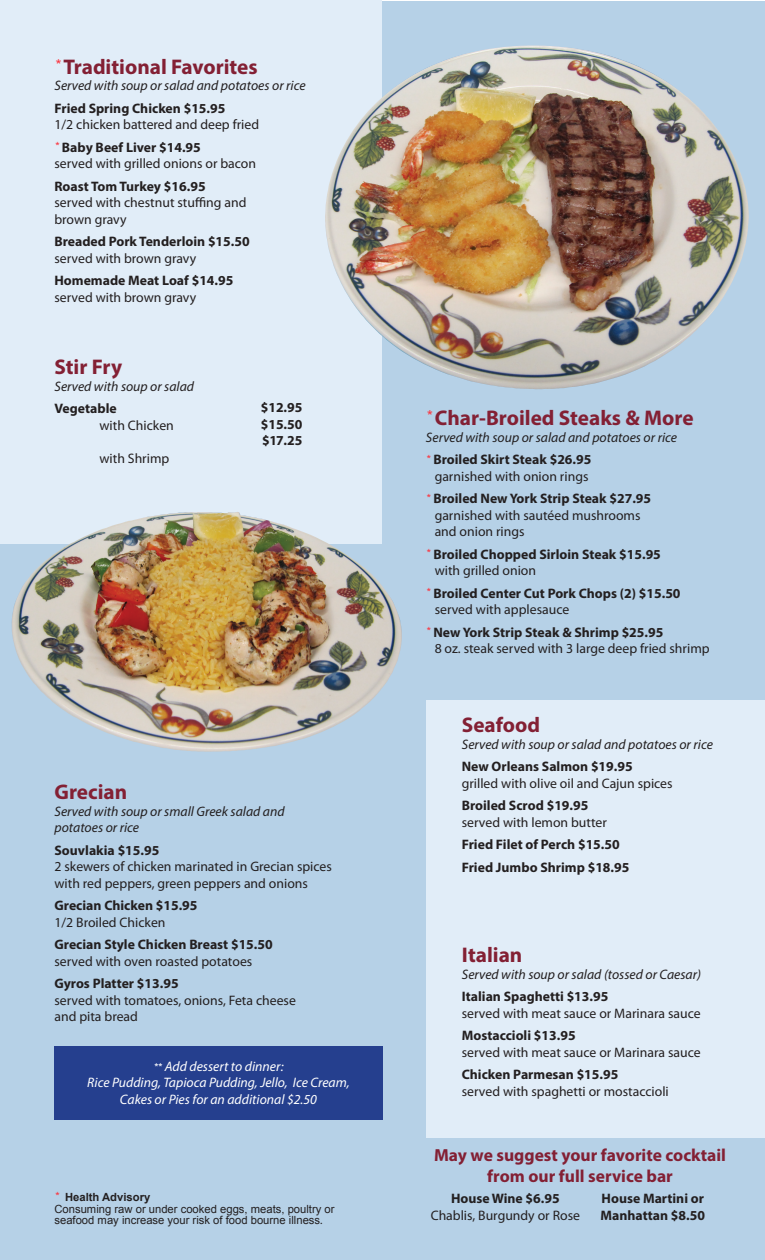
<style>
.page{position:relative;width:765px;height:1260px;background:#fff}
.page>*{position:absolute;margin:0;border:0;box-sizing:border-box;transform-origin:0 0}
.t1{font:700 21.25px "Myriad Pro";color:#832034}
.t2{font:700 17.5px "Myriad Pro";color:#832034}
.t3{font:13.75px/16.5px "Myriad Pro";color:#231f20}
.t4{font:700 13.75px "Myriad Pro";color:#231f20}
.t5{font:italic 13.75px "Myriad Pro";color:#231f20}
.t6{font:italic 13.75px "Myriad Pro";color:#fff}
.t7{font:11.25px/11.2px "Arial";color:#231f20}
.t8{font:700 11.25px "Arial";color:#231f20}
.s1{font-family:"Arial";font-weight:400;font-style:italic;font-size:11.25px;color:#fb333e}
.s2{font-family:"Arial";font-size:11px}
.s3{font-weight:400;font-style:italic;color:#fb333e}
.s4{font-family:"Myriad Pro"}
</style>
<div class="page">
<div style="left:0;top:1px;width:765px;height:1259px;background:#b6d1e7"></div>
<div style="left:0;top:0;width:381px;height:544px;background:#e1edf8"></div>
<div style="left:426px;top:700px;width:339px;height:438px;background:#e1edf8"></div>
<img style="left:325px;top:46px;width:424px;height:343px">
<img style="left:11px;top:512px;width:391px;height:240px">
<div style="left:54px;top:1046px;width:329px;height:74px;background:#253f8e"></div>
<p class="t1" style="left:54px;top:53px;width:205px"><sup>*</sup> Traditional Favorites</p>
<p class="t5" style="left:54px;top:77px;width:253px">Served with soup or salad and potatoes or rice</p>
<p class="t4" style="left:54px;top:99px;width:172px">Fried Spring Chicken $15.95</p>
<p class="t3" style="left:54px;top:116px;width:206px">1/2 chicken battered and deep fried</p>
<p class="t4" style="left:54px;top:138px;width:148px"><span class="s1">*</span> Baby Beef Liver $14.95</p>
<p class="t3" style="left:54px;top:155px;width:203px">served with grilled onions or bacon</p>
<p class="t4" style="left:54px;top:177px;width:153px">Roast Tom Turkey $16.95</p>
<p class="t3" style="left:54px;top:194px;width:194px">served with chestnut stuffing and</p>
<p class="t3" style="left:54px;top:211px;width:74px">brown gravy</p>
<p class="t4" style="left:54px;top:233px;width:197px">Breaded Pork Tenderloin $15.50</p>
<p class="t3" style="left:54px;top:250px;width:143px">served with brown gravy</p>
<p class="t4" style="left:54px;top:272px;width:180px">Homemade Meat Loaf $14.95</p>
<p class="t3" style="left:54px;top:289px;width:143px">served with brown gravy</p>
<p class="t1" style="left:54px;top:353px;width:69px">Stir Fry</p>
<p class="t5" style="left:54px;top:378px;width:141px">Served with soup or salad</p>
<p class="t4" style="left:54px;top:400px;width:64px">Vegetable</p>
<p class="t3" style="left:99px;top:417px;width:76px">with Chicken</p>
<p class="t3" style="left:99px;top:450px;width:71px">with Shrimp</p>
<p class="t4" style="left:261px;top:398px;width:43px">$12.95</p>
<p class="t4" style="left:261px;top:415px;width:43px">$15.50</p>
<p class="t4" style="left:262px;top:431px;width:42px">$17.25</p>
<p class="t1" style="left:54px;top:778px;width:74px">Grecian</p>
<p class="t5" style="left:54px;top:802px;width:232px">Served with soup or small Greek salad and</p>
<p class="t5" style="left:54px;top:819px;width:86px">potatoes or rice</p>
<p class="t4" style="left:54px;top:841px;width:106px">Souvlakia $15.95</p>
<p class="t3" style="left:54px;top:858px;width:279px">2 skewers of chicken marinated in Grecian spices with red peppers, green peppers and onions</p>
<p class="t4" style="left:54px;top:896px;width:145px">Grecian Chicken $15.95</p>
<p class="t3" style="left:54px;top:913px;width:113px">1/2 Broiled Chicken</p>
<p class="t4" style="left:54px;top:935px;width:220px">Grecian Style Chicken Breast $15.50</p>
<p class="t3" style="left:54px;top:952px;width:199px">served with oven roasted potatoes</p>
<p class="t4" style="left:54px;top:974px;width:126px">Gyros Platter $13.95</p>
<p class="t3" style="left:54px;top:991px;width:243px">served with tomatoes, onions, Feta cheese</p>
<p class="t3" style="left:54px;top:1008px;width:85px">and pita bread</p>
<p class="t6" style="left:153px;top:1058px;width:132px"><span class="s2">**</span> Add dessert to dinner:</p>
<p class="t6" style="left:87px;top:1074px;width:264px">Rice Pudding, Tapioca Pudding, Jello, Ice Cream,</p>
<p class="t6" style="left:120px;top:1091px;width:199px">Cakes or Pies for an additional $2.50</p>
<p class="t8" style="left:54px;top:1190px;width:97px"><span class="s3">*</span> Health Advisory</p>
<p class="t7" style="left:54px;top:1203px;width:282px">Consuming raw or under cooked eggs, meats, poultry or seafood may increase your risk of food bourne illness<span class="s4">.</span></p>
<p class="t1" style="left:426px;top:404px;width:269px"><sup>*</sup> Char-Broiled Steaks &amp; More</p>
<p class="t5" style="left:426px;top:428px;width:253px">Served with soup or salad and potatoes or rice</p>
<p class="t4" style="left:426px;top:450px;width:167px"><span class="s1">*</span> Broiled Skirt Steak $26.95</p>
<p class="t3" style="left:435px;top:468px;width:155px">garnished with onion rings</p>
<p class="t4" style="left:426px;top:489px;width:227px"><span class="s1">*</span> Broiled New York Strip Steak $27.95</p>
<p class="t3" style="left:435px;top:507px;width:207px">garnished with sautéed mushrooms</p>
<p class="t3" style="left:435px;top:523px;width:91px">and onion rings</p>
<p class="t4" style="left:426px;top:545px;width:236px"><span class="s1">*</span> Broiled Chopped Sirloin Steak $15.95</p>
<p class="t3" style="left:435px;top:562px;width:103px">with grilled onion</p>
<p class="t4" style="left:426px;top:584px;width:256px"><span class="s1">*</span> Broiled Center Cut Pork Chops (2) $15.50</p>
<p class="t3" style="left:435px;top:601px;width:136px">served with applesauce</p>
<p class="t4" style="left:426px;top:623px;width:239px"><span class="s1">*</span> New York Strip Steak &amp; Shrimp $25.95</p>
<p class="t3" style="left:435px;top:640px;width:276px">8 oz. steak served with 3 large deep fried shrimp</p>
<p class="t1" style="left:462px;top:711px;width:80px">Seafood</p>
<p class="t5" style="left:462px;top:736px;width:253px">Served with soup or salad and potatoes or rice</p>
<p class="t4" style="left:462px;top:758px;width:172px">New Orleans Salmon $19.95</p>
<p class="t3" style="left:462px;top:775px;width:212px">grilled with olive oil and Cajun spices</p>
<p class="t4" style="left:462px;top:797px;width:128px">Broiled Scrod $19.95</p>
<p class="t3" style="left:462px;top:814px;width:147px">served with lemon butter</p>
<p class="t4" style="left:462px;top:836px;width:159px">Fried Filet of Perch $15.50</p>
<p class="t4" style="left:462px;top:858px;width:169px">Fried Jumbo Shrimp $18.95</p>
<p class="t1" style="left:462px;top:941px;width:62px">Italian</p>
<p class="t5" style="left:462px;top:966px;width:241px">Served with soup or salad (tossed or Caesar)</p>
<p class="t4" style="left:462px;top:988px;width:148px">Italian Spaghetti $13.95</p>
<p class="t3" style="left:462px;top:1005px;width:240px">served with meat sauce or Marinara sauce</p>
<p class="t4" style="left:462px;top:1027px;width:115px">Mostaccioli $13.95</p>
<p class="t3" style="left:462px;top:1044px;width:240px">served with meat sauce or Marinara sauce</p>
<p class="t4" style="left:462px;top:1066px;width:158px">Chicken Parmesan $15.95</p>
<p class="t3" style="left:462px;top:1083px;width:209px">served with spaghetti or mostaccioli</p>
<p class="t2" style="left:434px;top:1144px;width:293px">May we suggest your favorite cocktail</p>
<p class="t2" style="left:487px;top:1165px;width:187px">from our full service bar</p>
<p class="t4" style="left:451px;top:1190px;width:110px">House Wine $6.95</p>
<p class="t3" style="left:431px;top:1207px;width:151px">Chablis, Burgundy or Rose</p>
<p class="t4" style="left:602px;top:1190px;width:104px">House Martini or</p>
<p class="t4" style="left:601px;top:1206px;width:106px">Manhattan $8.50</p>
</div>
